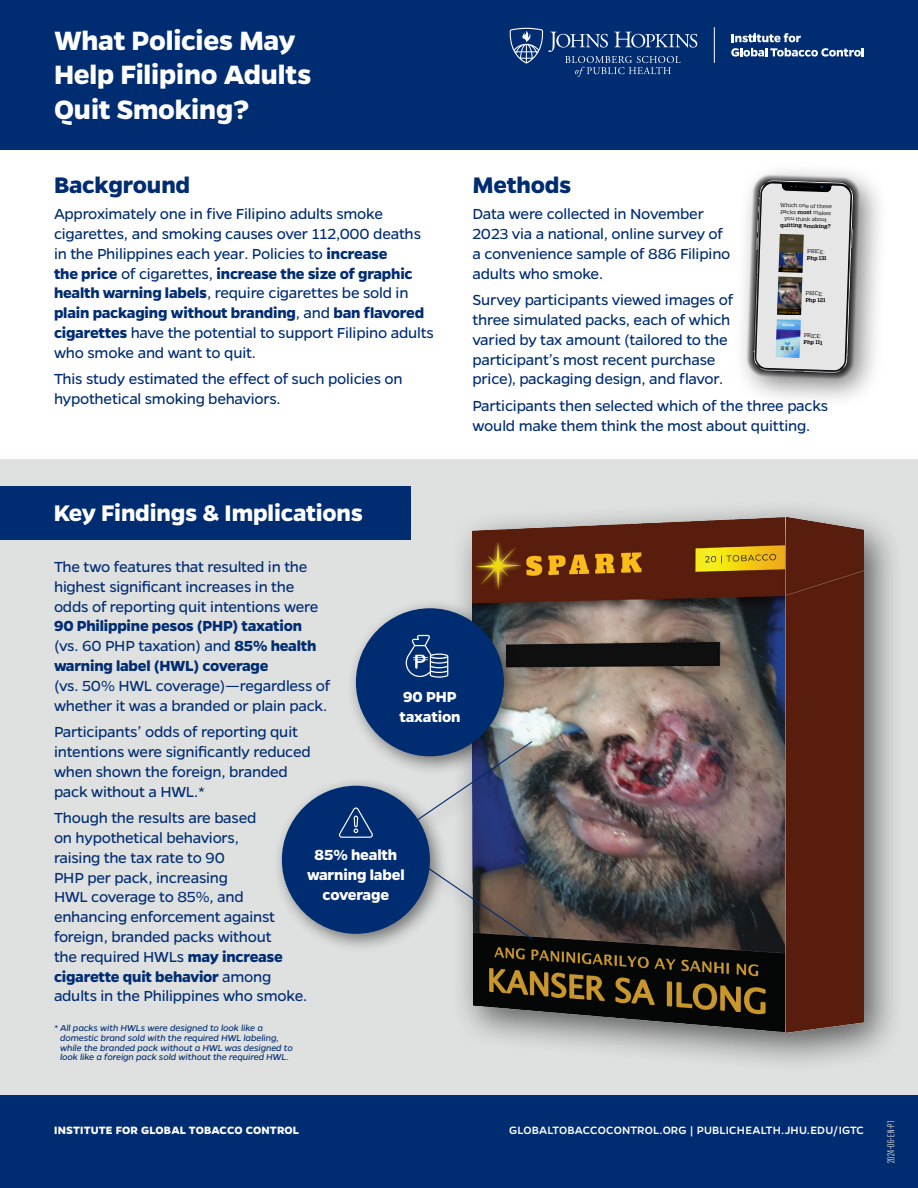
<style>
.page{position:relative;width:918px;height:1188px;background:#fff}
.page>*{position:absolute;margin:0;border:0;box-sizing:border-box;transform-origin:0 0}
.t1{font:700 30px/34.5px "Gentona";letter-spacing:-.01em;color:#fff}
.t2{font:700 25.5px "Gentona";letter-spacing:-.01em;color:#fff}
.t3{font:700 25.5px "Gentona";letter-spacing:-.01em;color:#002d72}
.t4{font:16.5px/19.8px "Gentona";letter-spacing:-.015em;color:#002d72}
.t5{font:700 16.5px/19.8px "Gentona";letter-spacing:-.01em;color:#fff}
.t6{font:500 12px "Gentona";letter-spacing:.015em;color:#fff}
.t7{font:700 12px "Gentona";letter-spacing:.01em;color:#fff}
.t8{font:italic 9.75px/9.8px "Gentona";letter-spacing:-.01em;color:#002d72}
.t9{font:9px "Titling Gothic FB Comp";letter-spacing:.07em;color:#cdc9c8}
.t10{font:5.55px/6.6px "Quadon";color:#000}
.s1{font-weight:700}
</style>
<div class="page">
<div style="left:0;top:459px;width:918px;height:637px;background:#dfe0e0"></div>
<div style="left:732px;top:160px;width:157px;height:249px;background:#000;opacity:.55"></div>
<div style="left:0;top:0;width:918px;height:149px;background:#002d72"></div>
<svg style="left:510px;top:28px;width:187px;height:49px"></svg>
<svg style="left:731px;top:48px;width:133px;height:9px"></svg>
<svg style="left:732px;top:33px;width:69px;height:9px"></svg>
<hr style="left:714px;top:27px;width:1px;height:36px;background:#fff">
<div style="left:0;top:486px;width:410px;height:54px;background:#002d72"></div>
<svg style="left:745px;top:173px;width:116px;height:207px;background:#b5b6b8"></svg>
<div style="left:450px;top:497px;width:455px;height:577px;background:#000;opacity:.6"></div>
<img style="left:473px;top:515px;width:391px;height:518px">
<div style="left:345px;top:598px;width:179px;height:178px;background:#000;opacity:.5"></div>
<div style="left:356px;top:608px;width:148px;height:148px;background:#002d72;border-radius:50%"></div>
<svg style="left:406px;top:635px;width:42px;height:43px"></svg>
<img style="left:413px;top:655px;width:14px;height:13px">
<div style="left:405px;top:733px;width:144px;height:108px;background:#000;opacity:.5"></div>
<svg style="left:411px;top:740px;width:123px;height:85px"></svg>
<div style="left:405px;top:849px;width:144px;height:108px;background:#000;opacity:.5"></div>
<svg style="left:450px;top:856px;width:84px;height:85px"></svg>
<div style="left:271px;top:775px;width:179px;height:178px;background:#000;opacity:.5"></div>
<div style="left:282px;top:786px;width:148px;height:148px;background:#002d72;border-radius:50%"></div>
<svg style="left:339px;top:807px;width:34px;height:31px"></svg>
<div style="left:0;top:1096px;width:918px;height:92px;background:#002d72"></div>
<h1 class="t1" style="left:54px;top:22px;width:259px">What Policies May<br>Help Filipino Adults<br>Quit Smoking?</h1>
<h2 class="t3" style="left:54px;top:170px;width:138px">Background</h2>
<p class="t4" style="left:54px;top:204px;width:381px">Approximately one in five Filipino adults smoke cigarettes, and smoking causes over 112,000 deaths in the Philippines each year. Policies to <span class="s1">increase<br>the price</span> of cigarettes, <span class="s1">increase the size of graphic health warning labels</span>, require cigarettes be sold in <span class="s1">plain packaging without branding</span>, and <span class="s1">ban flavored cigarettes</span> have the potential to support Filipino adults who smoke and want to quit.</p>
<p class="t4" style="left:54px;top:369px;width:350px">This study estimated the effect of such policies on hypothetical smoking behaviors.</p>
<h2 class="t3" style="left:472px;top:170px;width:100px">Methods</h2>
<p class="t4" style="left:472px;top:204px;width:259px">Data were collected in November<br>2023 via a national, online survey of a convenience sample of 886 Filipino adults who smoke.</p>
<p class="t4" style="left:472px;top:290px;width:262px">Survey participants viewed images of three simulated packs, each of which varied by tax amount (tailored to the participant’s most recent purchase price), packaging design, and flavor.</p>
<p class="t4" style="left:472px;top:396px;width:357px">Participants then selected which of the three packs would make them think the most about quitting.</p>
<p class="t10" style="left:780px;top:201px;width:53px;text-align:center;rotate:2deg">Which one of these packs <span class="s1">most</span> makes you think about <span class="s1">quitting smoking?</span></p>
<p class="t10" style="left:807px;top:248px;width:21px;rotate:2deg">PRICE:<br><span class="s1">Php 131</span></p>
<p class="t10" style="left:806px;top:290px;width:21px;rotate:2deg">PRICE:<br><span class="s1">Php 121</span></p>
<p class="t10" style="left:804px;top:332px;width:20px;rotate:2deg">PRICE:<br><span class="s1">Php 111</span></p>
<h2 class="t2" style="left:54px;top:498px;width:310px">Key Findings &amp; Implications</h2>
<p class="t4" style="left:54px;top:557px;width:278px">The two features that resulted in the highest significant increases in the odds of reporting quit intentions were <span class="s1">90 Philippine pesos (PHP) taxation </span>(vs. 60 PHP taxation) and <span class="s1">85% health warning label (HWL) coverage<br></span>(vs. 50% HWL coverage)—regardless of whether it was a branded or plain pack.</p>
<p class="t4" style="left:54px;top:722px;width:258px">Participants’ odds of reporting quit intentions were significantly reduced when shown the foreign, branded pack without a HWL.*</p>
<p class="t4" style="left:54px;top:808px;width:255px">Though the results are based<br>on hypothetical behaviors,<br>raising the tax rate to 90<br>PHP per pack, increasing<br>HWL coverage to 85%, and enhancing enforcement against foreign, branded packs without<br>the required HWLs <span class="s1">may increase cigarette quit behavior</span> among adults in the Philippines who smoke.</p>
<p class="t8" style="left:60px;top:1023px;width:234px;text-indent:-6px">* All packs with HWLs were designed to look like a domestic brand sold with the required HWL labeling, while the branded pack without a HWL was designed to look like a foreign pack sold without the required HWL.</p>
<p class="t5" style="left:399px;top:687px;width:63px">90 PHP taxation</p>
<p class="t5" style="left:307px;top:845px;width:99px;text-align:center">85% health warning label coverage</p>
<p class="t7" style="left:54px;top:1123px;width:247px">INSTITUTE FOR GLOBAL TOBACCO CONTROL</p>
<p class="t6" style="left:509px;top:1123px;width:356px">GLOBALTOBACCOCONTROL.ORG | PUBLICHEALTH.JHU.EDU/IGTC</p>
<p class="t9" style="left:886px;top:1163px;width:44px;rotate:-90deg">2024-06-EN-P1</p>
</div>
